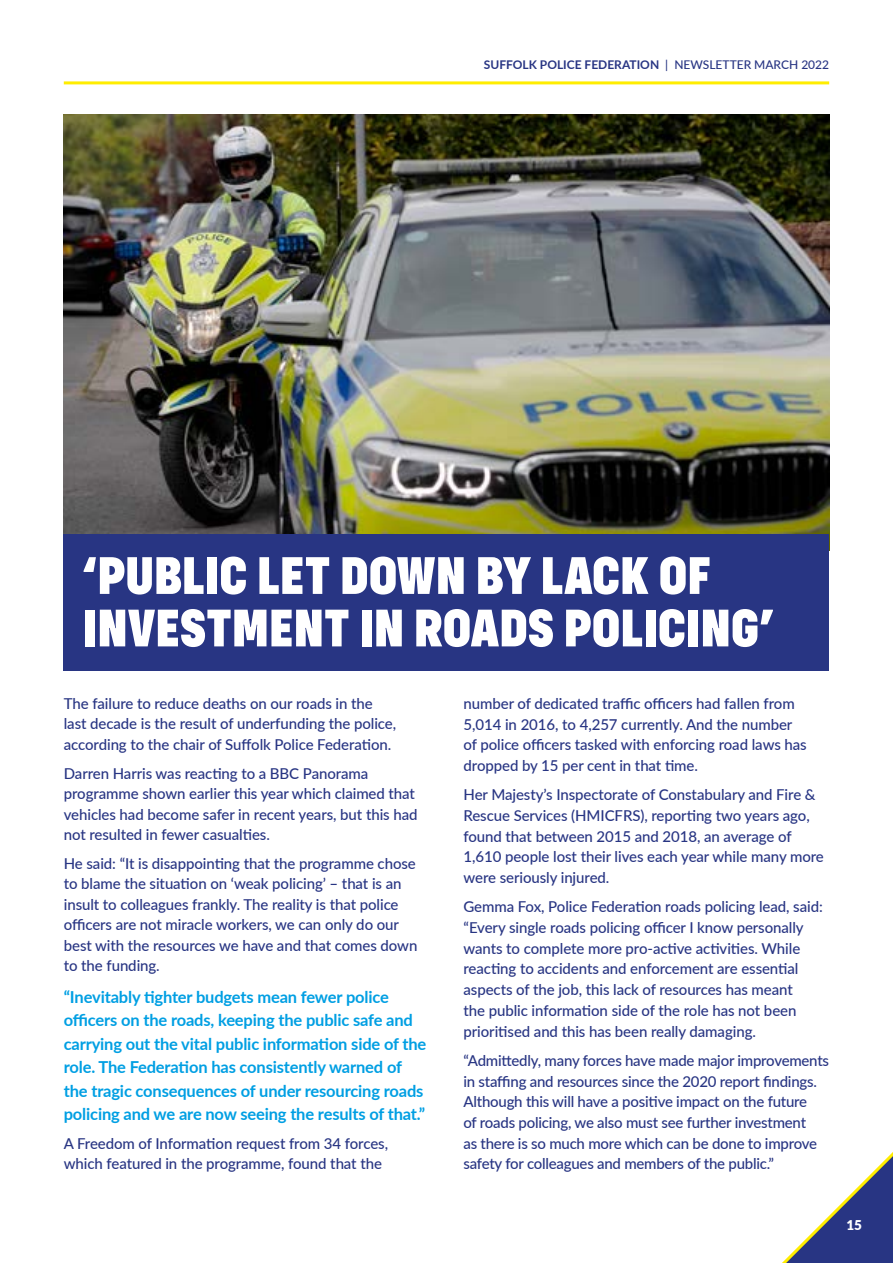
<style>
.page{position:relative;width:893px;height:1263px;background:#fff}
.page>*{position:absolute;margin:0;border:0;box-sizing:border-box;transform-origin:0 0}
.t1{font:900 54.9px/52.5px "Config Condensed";color:#fff}
.t2{font:700 16.5px/23.4px "Lato";letter-spacing:-.01em;color:#009fe3}
.t3{font:500 15px/20.7px "Lato";letter-spacing:-.005em;color:#283583}
.t4{font:900 13.5px "Lato";color:#fff}
.t5{font:700 12px "Lato";color:#283583}
.s1{font-weight:500}
</style>
<div class="page">
<svg style="left:782px;top:1152px;width:111px;height:111px"></svg>
<hr style="left:64px;top:81px;width:765px;height:3px;background:#ffed00">
<img style="left:64px;top:115px;width:765px;height:419px">
<div style="left:64px;top:534px;width:765px;height:137px;background:#283583"></div>
<p class="t5" style="left:484px;top:56px;width:347px">SUFFOLK POLICE FEDERATION <span class="s1">| NEWSLETTER MARCH 2022</span></p>
<h1 class="t1" style="left:83px;top:549px;width:692px">‘PUBLIC LET DOWN BY LACK OF<br>INVESTMENT IN ROADS POLICING’</h1>
<p class="t3" style="left:64px;top:692px;width:334px">The failure to reduce deaths on our roads in the last decade is the result of underfunding the police, according to the chair of Suffolk Police Federation.</p>
<p class="t3" style="left:64px;top:762px;width:355px">Darren Harris was reacting to a BBC Panorama programme shown earlier this year which claimed that vehicles had become safer in recent years, but this had not resulted in fewer casualties.</p>
<p class="t3" style="left:64px;top:853px;width:355px">He said: “It is disappointing that the programme chose to blame the situation on ‘weak policing’ – that is an insult to colleagues frankly. The reality is that police officers are not miracle workers, we can only do our best with the resources we have and that comes down to the funding.</p>
<p class="t2" style="left:64px;top:984px;width:364px">“Inevitably tighter budgets mean fewer police officers on the roads, keeping the public safe and carrying out the vital public information side of the role. The Federation has consistently warned of the tragic consequences of under resourcing roads policing and we are now seeing the results of that.”</p>
<p class="t3" style="left:64px;top:1133px;width:326px">A Freedom of Information request from 34 forces, which featured in the programme, found that the</p>
<p class="t3" style="left:463px;top:692px;width:345px">number of dedicated traffic officers had fallen from 5,014 in 2016, to 4,257 currently. And the number of police officers tasked with enforcing road laws has dropped by 15 per cent in that time.</p>
<p class="t3" style="left:463px;top:784px;width:362px">Her Majesty’s Inspectorate of Constabulary and Fire &amp; Rescue Services (HMICFRS), reporting two years ago, found that between 2015 and 2018, an average of 1,610 people lost their lives each year while many more were seriously injured.</p>
<p class="t3" style="left:463px;top:896px;width:361px">Gemma Fox, Police Federation roads policing lead, said: “Every single roads policing officer I know personally wants to complete more pro-active activities. While reacting to accidents and enforcement are essential aspects of the job, this lack of resources has meant<br>the public information side of the role has not been prioritised and this has been really damaging.</p>
<p class="t3" style="left:463px;top:1049px;width:367px">“Admittedly, many forces have made major improvements in staffing and resources since the 2020 report findings.<br>Although this will have a positive impact on the future<br>of roads policing, we also must see further investment<br>as there is so much more which can be done to improve safety for colleagues and members of the public.”</p>
<p class="t4" style="left:846px;top:1215px;width:17px">15</p>
</div>
